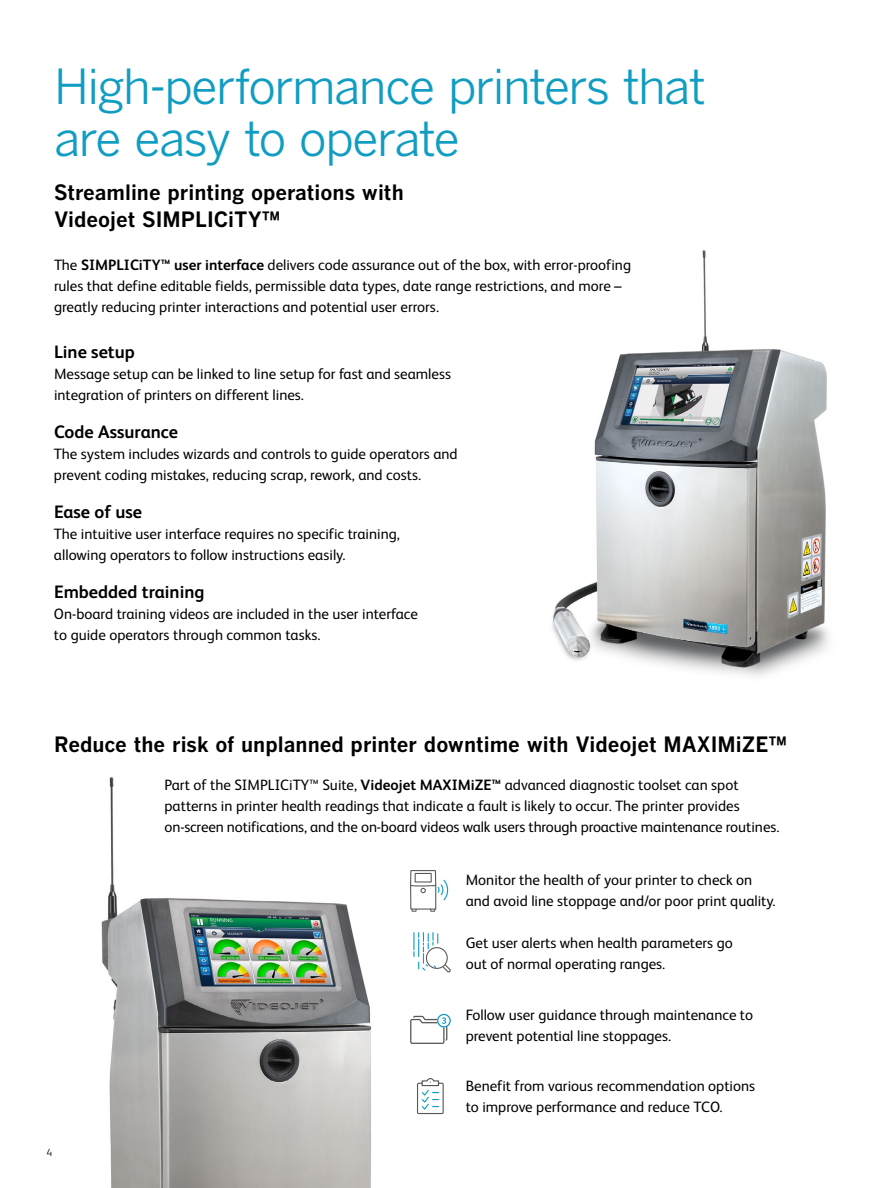
<style>
.page{position:relative;width:891px;height:1188px;background:#fff}
.page>*{position:absolute;margin:0;border:0;box-sizing:border-box;transform-origin:0 0}
.t1{font:48px/52.5px "Benton Gothic";letter-spacing:-.035em;color:#109dc1}
.t2{font:700 21px/27px "Benton Gothic";color:#000}
.t3{font:700 18px "FS Albert Pro";color:#000}
.t4{font:15px/21px "FS Albert Pro";color:#000}
.t5{font:300 10.5px "FS Albert Pro";color:#000}
.s1{font-weight:700}
</style>
<div class="page">
<img style="left:101px;top:777px;width:271px;height:411px">
<img style="left:552px;top:250px;width:277px;height:426px">
<svg style="left:410px;top:870px;width:39px;height:42px"></svg>
<svg style="left:413px;top:933px;width:38px;height:40px"></svg>
<svg style="left:410px;top:1014px;width:41px;height:30px"></svg>
<svg style="left:417px;top:1078px;width:27px;height:36px"></svg>
<h1 class="t1" style="left:54px;top:61px;width:653px">High-performance printers that are easy to operate</h1>
<h2 class="t2" style="left:54px;top:180px;width:351px">Streamline printing operations with<br>Videojet SIMPLICiTY™</h2>
<p class="t4" style="left:54px;top:253px;width:579px">The <span class="s1">SIMPLICiTY™ user interface</span> delivers code assurance out of the box, with error-proofing rules that define editable fields, permissible data types, date range restrictions, and more – greatly reducing printer interactions and potential user errors.</p>
<p class="t3" style="left:54px;top:339px;width:82px">Line setup</p>
<p class="t4" style="left:54px;top:363px;width:399px">Message setup can be linked to line setup for fast and seamless integration of printers on different lines.</p>
<p class="t3" style="left:54px;top:419px;width:126px">Code Assurance</p>
<p class="t4" style="left:54px;top:443px;width:405px">The system includes wizards and controls to guide operators and prevent coding mistakes, reducing scrap, rework, and costs.</p>
<p class="t3" style="left:54px;top:499px;width:90px">Ease of use</p>
<p class="t4" style="left:54px;top:523px;width:347px">The intuitive user interface requires no specific training, allowing operators to follow instructions easily.</p>
<p class="t3" style="left:54px;top:579px;width:152px">Embedded training</p>
<p class="t4" style="left:54px;top:603px;width:365px">On-board training videos are included in the user interface to guide operators through common tasks.</p>
<h2 class="t2" style="left:54px;top:731px;width:735px">Reduce the risk of unplanned printer downtime with Videojet MAXIMiZE™</h2>
<p class="t4" style="left:165px;top:773px;width:617px">Part of the SIMPLICiTY™ Suite, <span class="s1">Videojet MAXIMiZE™</span> advanced diagnostic toolset can spot patterns in printer health readings that indicate a fault is likely to occur. The printer provides on-screen notifications, and the on-board videos walk users through proactive maintenance routines.</p>
<p class="t5" style="left:46px;top:1145px;width:7px">4</p>
<p class="t4" style="left:466px;top:869px;width:312px">Monitor the health of your printer to check on and avoid line stoppage and/or poor print quality.</p>
<p class="t4" style="left:466px;top:932px;width:269px">Get user alerts when health parameters go out of normal operating ranges.</p>
<p class="t4" style="left:466px;top:1003px;width:289px">Follow user guidance through maintenance to prevent potential line stoppages.</p>
<p class="t4" style="left:466px;top:1075px;width:291px">Benefit from various recommendation options to improve performance and reduce TCO.</p>
</div>
